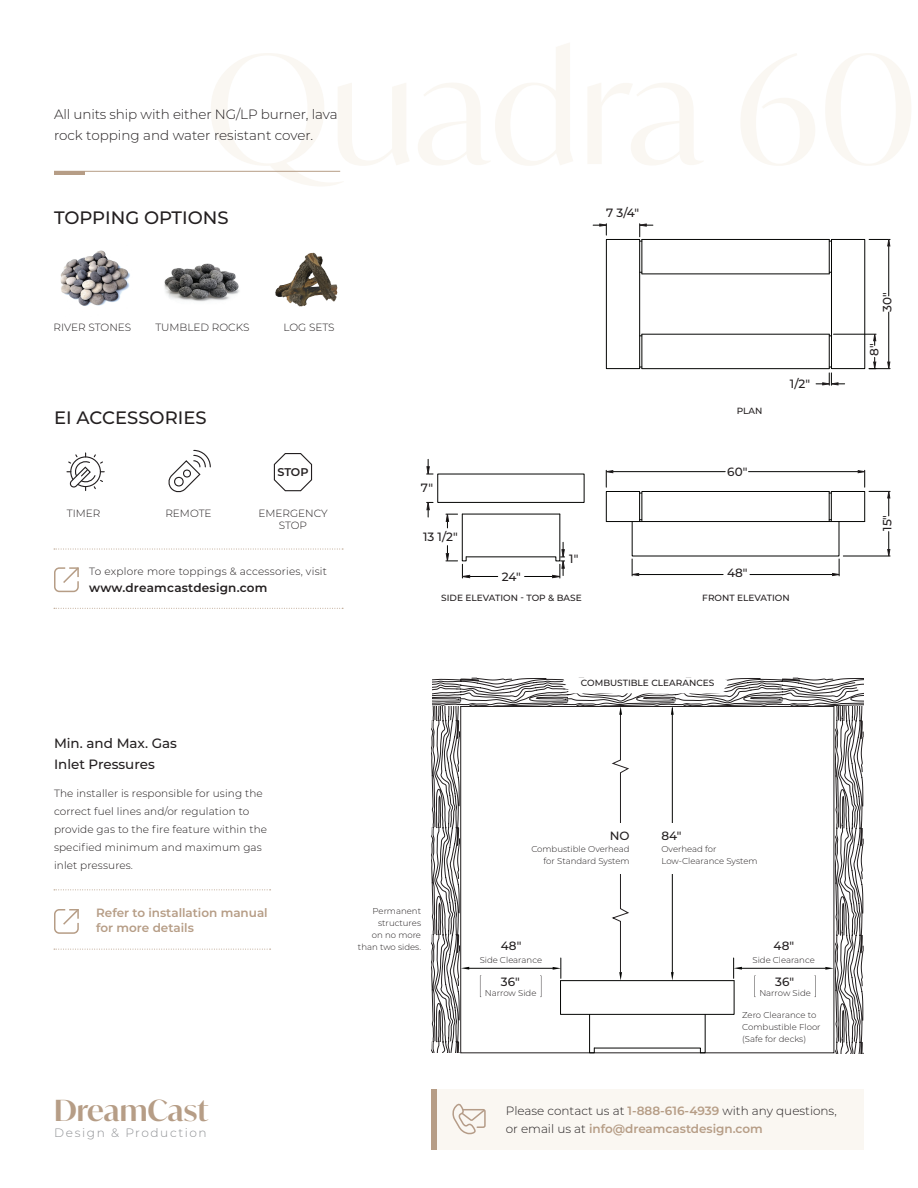
<style>
.page{position:relative;width:918px;height:1188px;background:#fff}
.page>*{position:absolute;margin:0;border:0;box-sizing:border-box;transform-origin:0 0}
.t1{font:600 29.1px "Ivy Mode";color:#b69d86}
.t2{font:500 18px "Montserrat";color:#231f20}
.t3{font:300 13.5px/21px "Montserrat";letter-spacing:-.01em;color:#231f20}
.t4{font:500 13.5px/21px "Montserrat";color:#231f20}
.t5{font:300 12.15px "Montserrat";letter-spacing:.13em;color:#8f9194}
.t6{font:300 12px/18px "Montserrat";color:#231f20}
.t7{font:500 12px "Montserrat";color:#231f20}
.t8{font:600 12px/15px "Montserrat";color:#b69d86}
.t9{font:600 12px "Montserrat";letter-spacing:.02em;color:#231f20}
.t10{font:600 11.25px "Montserrat";color:#231f20}
.t11{font:300 10.5px/18px "Montserrat";letter-spacing:.01em;color:#231f20}
.t12{font:500 9px "Montserrat";color:#231f20}
.t13{font:300 8.55px/12px "Montserrat";color:#231f20}
.s1{font-weight:600;color:#b69d86}
</style>
<div class="page">
<div style="left:431px;top:1089px;width:433px;height:60px;background:#faf7f2"></div>
<div style="left:431px;top:1089px;width:6px;height:60px;background:#b69d86"></div>
<hr style="left:54px;top:171px;width:286px;height:1px;background:#b69d86">
<hr style="left:54px;top:171px;width:30px;height:4px;background:#b69d86">
<svg style="left:54px;top:889px;width:217px;height:1px"></svg>
<svg style="left:54px;top:949px;width:217px;height:1px"></svg>
<svg style="left:54px;top:909px;width:25px;height:25px"></svg>
<svg style="left:452px;top:1103px;width:34px;height:32px"></svg>
<svg style="left:54px;top:549px;width:289px;height:1px"></svg>
<svg style="left:54px;top:608px;width:289px;height:1px"></svg>
<svg style="left:168px;top:449px;width:43px;height:44px"></svg>
<svg style="left:67px;top:453px;width:37px;height:38px"></svg>
<svg style="left:54px;top:567px;width:25px;height:26px"></svg>
<svg style="left:273px;top:453px;width:40px;height:39px"></svg>
<img style="left:60px;top:250px;width:70px;height:56px">
<img style="left:275px;top:252px;width:63px;height:55px">
<img style="left:164px;top:263px;width:76px;height:39px">
<svg style="left:593px;top:224px;width:14px;height:11px"></svg>
<hr style="left:834px;top:334px;width:42px;height:1px;background:#040503">
<svg style="left:873px;top:333px;width:3px;height:12px"></svg>
<hr style="left:888px;top:246px;width:1px;height:50px;background:#040503">
<hr style="left:888px;top:312px;width:1px;height:50px;background:#040503">
<svg style="left:869px;top:238px;width:21px;height:8px"></svg>
<svg style="left:869px;top:357px;width:21px;height:13px"></svg>
<hr style="left:613px;top:471px;width:112px;height:1px;background:#040503">
<hr style="left:639px;top:574px;width:84px;height:1px;background:#040503">
<hr style="left:750px;top:574px;width:82px;height:1px;background:#040503">
<svg style="left:605px;top:470px;width:8px;height:17px"></svg>
<svg style="left:631px;top:559px;width:8px;height:17px"></svg>
<svg style="left:832px;top:559px;width:8px;height:17px"></svg>
<hr style="left:843px;top:556px;width:47px;height:1px;background:#040503">
<svg style="left:887px;top:532px;width:3px;height:25px"></svg>
<div style="left:831px;top:239px;width:34px;height:130px;border:1px solid #040503"></div>
<div style="left:606px;top:239px;width:34px;height:130px;border:1px solid #040503"></div>
<hr style="left:642px;top:239px;width:1px;height:35px;background:#040503">
<hr style="left:829px;top:239px;width:1px;height:35px;background:#040503">
<svg style="left:637px;top:224px;width:16px;height:18px"></svg>
<hr style="left:642px;top:239px;width:187px;height:1px;background:#040503">
<hr style="left:642px;top:274px;width:187px;height:1px;background:#040503">
<hr style="left:642px;top:334px;width:1px;height:35px;background:#040503">
<hr style="left:829px;top:334px;width:1px;height:35px;background:#040503">
<svg style="left:816px;top:367px;width:29px;height:18px"></svg>
<hr style="left:642px;top:368px;width:187px;height:1px;background:#040503">
<hr style="left:642px;top:334px;width:187px;height:1px;background:#040503">
<div style="left:606px;top:491px;width:34px;height:31px;border:1px solid #040503"></div>
<svg style="left:640px;top:470px;width:250px;height:52px"></svg>
<hr style="left:606px;top:521px;width:259px;height:1px;background:#040503">
<hr style="left:829px;top:491px;width:1px;height:31px;background:#040503">
<hr style="left:831px;top:491px;width:1px;height:31px;background:#040503">
<svg style="left:431px;top:677px;width:433px;height:376px"></svg>
<div style="left:438px;top:474px;width:146px;height:29px;border:1px solid #040503"></div>
<svg style="left:427px;top:501px;width:6px;height:16px"></svg>
<svg style="left:427px;top:459px;width:6px;height:16px"></svg>
<svg style="left:446px;top:513px;width:119px;height:65px"></svg>
<p class="t3" style="left:54px;top:103px;width:285px">All units ship with either NG/LP burner, lava rock topping and water resistant cover.</p>
<h2 class="t2" style="left:54px;top:205px;width:176px">TOPPING OPTIONS</h2>
<p class="t7" style="left:606px;top:204px;width:35px">7 3/4"</p>
<p class="t11" style="left:54px;top:318px;width:79px">RIVER STONES</p>
<p class="t11" style="left:155px;top:318px;width:96px">TUMBLED ROCKS</p>
<p class="t11" style="left:283px;top:318px;width:53px">LOG SETS</p>
<h2 class="t2" style="left:54px;top:405px;width:154px">EI ACCESSORIES</h2>
<p class="t10" style="left:277px;top:464px;width:33px">STOP</p>
<p class="t11" style="left:67px;top:504px;width:35px">TIMER</p>
<p class="t11" style="left:165px;top:504px;width:48px">REMOTE</p>
<p class="t11" style="left:258px;top:507px;width:71px;line-height:12px;text-align:center">EMERGENCY<br>STOP</p>
<p class="t11" style="left:89px;top:562px;width:239px">To explore more toppings &amp; accessories, visit</p>
<p class="t9" style="left:89px;top:579px;width:180px">www.dreamcastdesign.com</p>
<p class="t7" style="left:421px;top:479px;width:14px">7"</p>
<p class="t7" style="left:423px;top:529px;width:36px">13 1/2"</p>
<p class="t7" style="left:502px;top:568px;width:21px">24"</p>
<p class="t7" style="left:569px;top:550px;width:11px">1"</p>
<p class="t12" style="left:441px;top:592px;width:142px">SIDE ELEVATION - TOP &amp; BASE</p>
<p class="t12" style="left:737px;top:404px;width:27px">PLAN</p>
<p class="t7" style="left:727px;top:464px;width:22px">60"</p>
<p class="t7" style="left:790px;top:375px;width:22px">1/2"</p>
<p class="t7" style="left:727px;top:565px;width:22px">48"</p>
<p class="t12" style="left:702px;top:592px;width:89px">FRONT ELEVATION</p>
<p class="t4" style="left:54px;top:732px;width:125px">Min. and Max. Gas<br>Inlet Pressures</p>
<p class="t11" style="left:54px;top:784px;width:215px">The installer is responsible for using the correct fuel lines and/or regulation to provide gas to the fire feature within the specified minimum and maximum gas inlet pressures.</p>
<p class="t8" style="left:96px;top:904px;width:173px">Refer to installation manual for more details</p>
<h1 class="t1" style="left:54px;top:1090px;width:156px">DreamCast</h1>
<p class="t5" style="left:54px;top:1125px;width:154px">Design &amp; Production</p>
<p class="t13" style="left:358px;top:905px;width:65px;text-align:right">Permanent structures<br>on no more than two sides.</p>
<p class="t12" style="left:581px;top:677px;width:135px">COMBUSTIBLE CLEARANCES</p>
<p class="t7" style="left:610px;top:827px;width:21px">NO</p>
<p class="t13" style="left:531px;top:842px;width:100px;text-align:right">Combustible Overhead for Standard System</p>
<p class="t7" style="left:662px;top:827px;width:22px">84"</p>
<p class="t13" style="left:662px;top:842px;width:98px">Overhead for<br>Low-Clearance System</p>
<p class="t7" style="left:501px;top:938px;width:22px">48"</p>
<p class="t7" style="left:774px;top:938px;width:22px">48"</p>
<p class="t13" style="left:480px;top:954px;width:64px">Side Clearance</p>
<p class="t13" style="left:752px;top:954px;width:64px">Side Clearance</p>
<p class="t7" style="left:501px;top:973px;width:20px">36"</p>
<p class="t13" style="left:485px;top:987px;width:53px">Narrow Side</p>
<p class="t7" style="left:775px;top:973px;width:20px">36"</p>
<p class="t13" style="left:759px;top:987px;width:53px">Narrow Side</p>
<p class="t13" style="left:742px;top:1009px;width:80px">Zero Clearance to<br>Combustible Floor (Safe for decks)</p>
<p class="t6" style="left:506px;top:1101px;width:332px">Please contact us at <span class="s1">1-888-616-4939</span> with any questions, or email us at <span class="s1">info@dreamcastdesign.com</span></p>
<p class="t7" style="left:879px;top:312px;width:21px;rotate:-90deg">30"</p>
<p class="t7" style="left:866px;top:356px;width:14px;rotate:-90deg">8"</p>
<p class="t7" style="left:879px;top:531px;width:18px;rotate:-90deg">15"</p>
</div>
